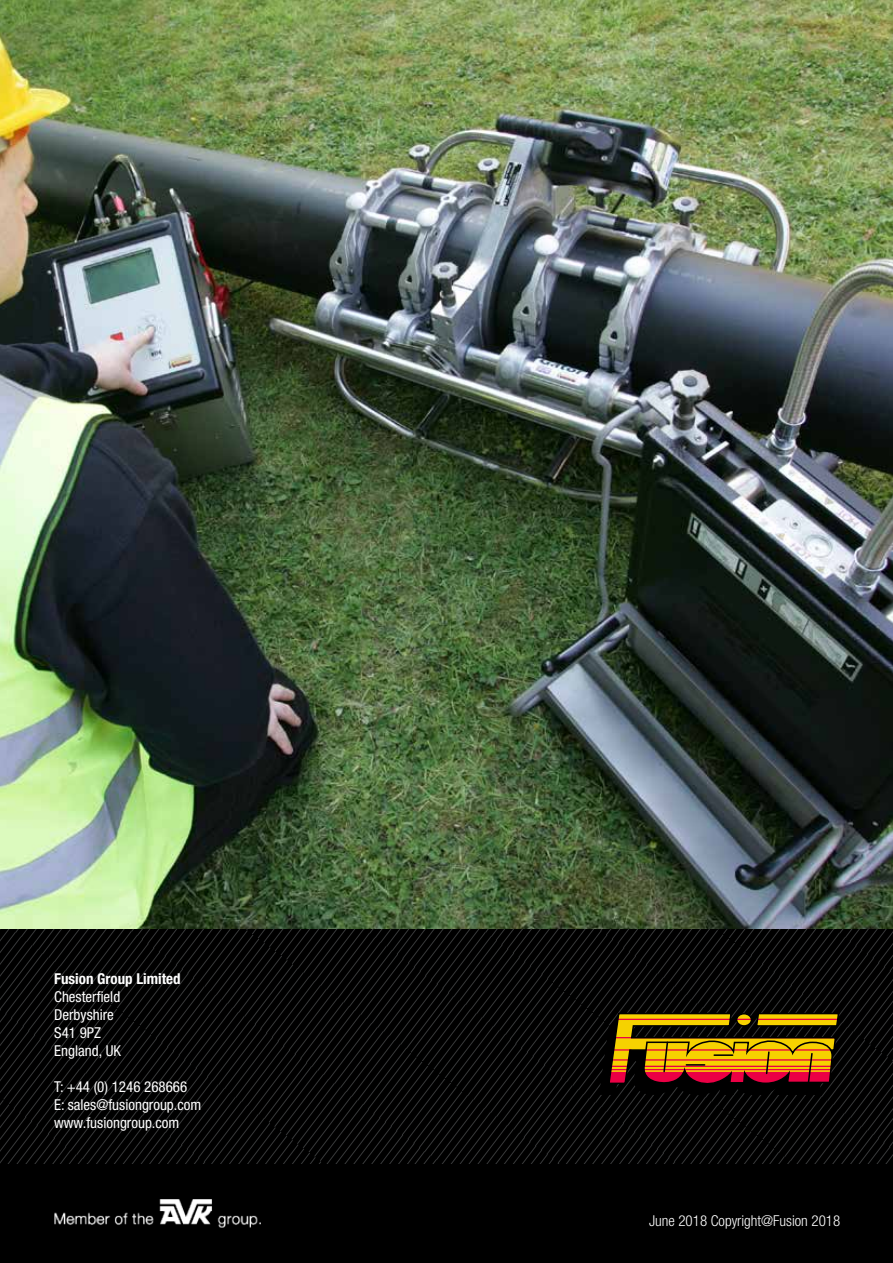
<style>
.page{position:relative;width:893px;height:1263px;background:#000}
.page>*{position:absolute;margin:0;border:0;box-sizing:border-box;transform-origin:0 0}
.t1{font:condensed 15px/18px "Helvetica Neue LT Pro";color:#fff}
.t2{font:300 condensed 15px "Helvetica Neue LT Pro";color:#fff}
.t3{font:700 condensed 15px "Helvetica Neue LT Pro";color:#fff}
</style>
<div class="page">
<img style="left:0;top:0;width:893px;height:929px">
<svg style="left:0;top:929px;width:893px;height:234px"></svg>
<img style="left:54px;top:1199px;width:207px;height:29px">
<svg style="left:599px;top:1013px;width:240px;height:82px"></svg>
<p class="t3" style="left:54px;top:969px;width:128px">Fusion Group Limited</p>
<p class="t1" style="left:54px;top:987px;width:68px">Chesterfield<br>Derbyshire<br>S41 9PZ<br>England, UK</p>
<p class="t1" style="left:54px;top:1077px;width:149px">T: +44 (0) 1246 268666<br>E: sales@fusiongroup.com www.fusiongroup.com</p>
<p class="t2" style="left:649px;top:1212px;width:193px">June 2018 Copyright@Fusion 2018</p>
</div>
